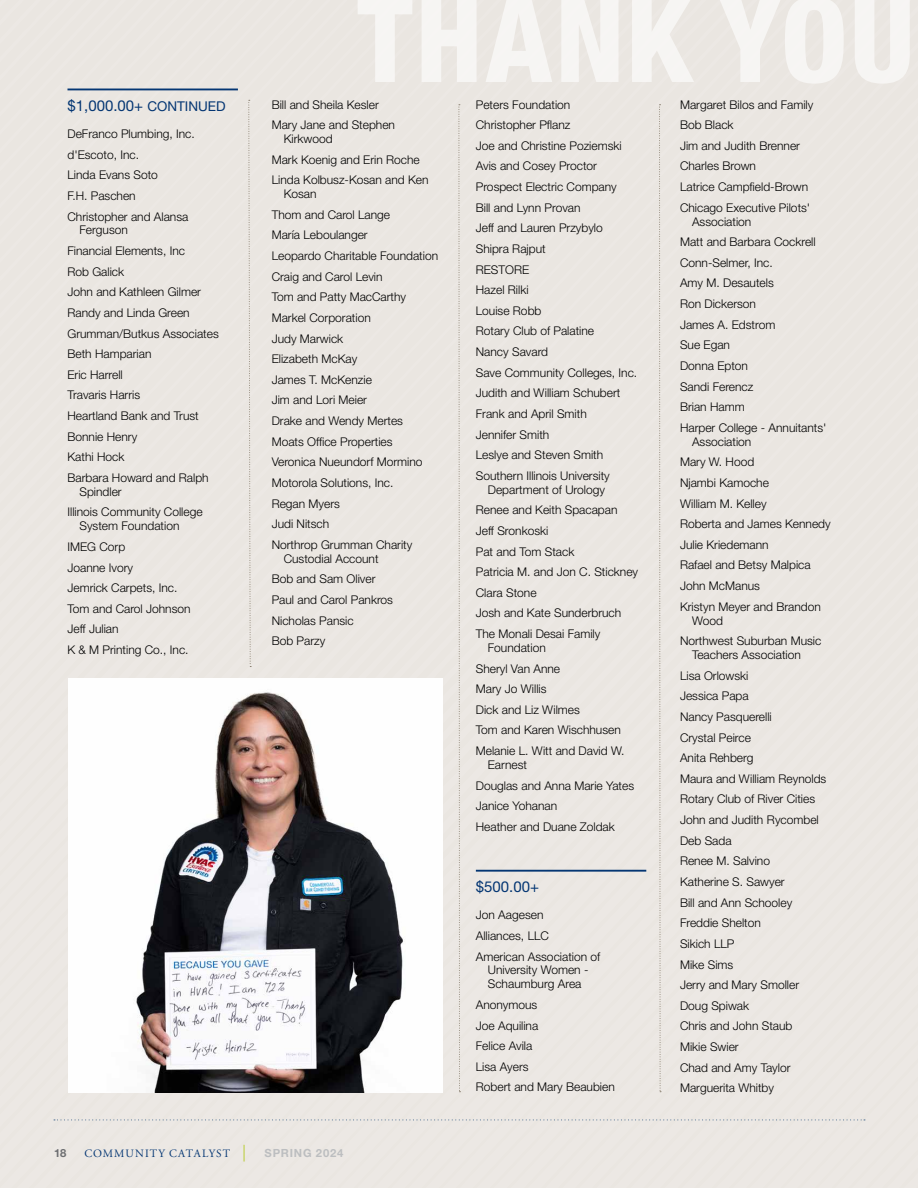
<style>
.page{position:relative;width:918px;height:1188px;background:#eae6e1}
.page>*{position:absolute;margin:0;border:0;box-sizing:border-box;transform-origin:0 0}
.t1{font:15px "Helvetica Neue LT Std";color:#043673}
.t2{font:300 12px/20.7px "Helvetica Neue LT Std";color:#000}
.t3{font:11.25px "Adobe Garamond Pro";letter-spacing:.095em;color:#043673}
.t4{font:700 11.25px "Helvetica Neue LT Std";letter-spacing:.075em;color:#bcbec0}
.t5{font:700 11.25px "Helvetica Neue LT Std";color:#6d6e71}
.s1{font-size:13.5px}
</style>
<div class="page">
<svg style="left:248px;top:100px;width:3px;height:567px;background:#dfdbd5"></svg>
<svg style="left:458px;top:104px;width:2px;height:988px;background:#dad5cf"></svg>
<svg style="left:659px;top:104px;width:2px;height:988px;background:#dad5cf"></svg>
<img style="left:68px;top:678px;width:375px;height:414px">
<hr style="left:68px;top:89px;width:170px;height:1px;background:#043673">
<hr style="left:476px;top:870px;width:170px;height:2px;background:#043673">
<svg style="left:244px;top:1145px;width:1px;height:17px"></svg>
<svg style="left:54px;top:1119px;width:811px;height:1px"></svg>
<p class="t1" style="left:68px;top:96px;width:160px">$1,000.00+ <span class="s1">CONTINUED</span></p>
<p class="t2" style="left:68px;top:123px;width:129px">DeFranco Plumbing, Inc. d'Escoto, Inc.<br>Linda Evans Soto<br>F.H. Paschen<br>Christopher and Alansa</p>
<p class="t2" style="left:68px;top:220px;width:153px;text-indent:12px">Ferguson<br>Financial Elements, Inc<br>Rob Galick<br>John and Kathleen Gilmer<br>Randy and Linda Green<br>Grumman/Butkus Associates<br>Beth Hamparian<br>Eric Harrell<br>Travaris Harris<br>Heartland Bank and Trust<br>Bonnie Henry<br>Kathi Hock<br>Barbara Howard and Ralph</p>
<p class="t2" style="left:68px;top:481px;width:137px;text-indent:12px">Spindler<br>Illinois Community College</p>
<p class="t2" style="left:68px;top:515px;width:125px;text-indent:12px">System Foundation<br>IMEG Corp<br>Joanne Ivory<br>Jemrick Carpets, Inc.<br>Tom and Carol Johnson<br>Jeff Julian<br>K &amp; M Printing Co., Inc.</p>
<p class="t2" style="left:272px;top:94px;width:125px">Bill and Sheila Kesler<br>Mary Jane and Stephen</p>
<p class="t2" style="left:272px;top:128px;width:158px;text-indent:12px">Kirkwood<br>Mark Koenig and Erin Roche<br>Linda Kolbusz-Kosan and Ken</p>
<p class="t2" style="left:272px;top:183px;width:168px;text-indent:12px">Kosan<br>Thom and Carol Lange<br>María Leboulanger<br>Leopardo Charitable Foundation<br>Craig and Carol Levin<br>Tom and Patty MacCarthy<br>Markel Corporation<br>Judy Marwick<br>Elizabeth McKay<br>James T. McKenzie<br>Jim and Lori Meier<br>Drake and Wendy Mertes<br>Moats Office Properties<br>Veronica Nueundorf Mormino<br>Motorola Solutions, Inc.<br>Regan Myers<br>Judi Nitsch<br>Northrop Grumman Charity</p>
<p class="t2" style="left:272px;top:548px;width:123px;text-indent:12px">Custodial Account<br>Bob and Sam Oliver<br>Paul and Carol Pankros<br>Nicholas Pansic<br>Bob Parzy</p>
<p class="t5" style="left:54px;top:1146px;width:14px">18</p>
<p class="t3" style="left:84px;top:1147px;width:147px">COMMUNITY CATALYST</p>
<p class="t4" style="left:265px;top:1146px;width:81px">SPRING 2024</p>
<p class="t2" style="left:476px;top:94px;width:163px">Peters Foundation<br>Christopher Pflanz<br>Joe and Christine Poziemski<br>Avis and Cosey Proctor<br>Prospect Electric Company<br>Bill and Lynn Provan<br>Jeff and Lauren Przybylo<br>Shipra Rajput<br>RESTORE<br>Hazel Rilki<br>Louise Robb<br>Rotary Club of Palatine<br>Nancy Savard<br>Save Community Colleges, Inc.<br>Judith and William Schubert<br>Frank and April Smith<br>Jennifer Smith<br>Leslye and Steven Smith<br>Southern Illinois University</p>
<p class="t2" style="left:476px;top:479px;width:164px;text-indent:12px">Department of Urology<br>Renee and Keith Spacapan<br>Jeff Sronkoski<br>Pat and Tom Stack<br>Patricia M. and Jon C. Stickney<br>Clara Stone<br>Josh and Kate Sunderbruch<br>The Monali Desai Family</p>
<p class="t2" style="left:476px;top:637px;width:150px;text-indent:12px">Foundation<br>Sheryl Van Anne<br>Mary Jo Willis<br>Dick and Liz Wilmes<br>Tom and Karen Wischhusen<br>Melanie L. Witt and David W.</p>
<p class="t2" style="left:476px;top:754px;width:160px;text-indent:12px">Earnest<br>Douglas and Anna Marie Yates<br>Janice Yohanan<br>Heather and Duane Zoldak</p>
<p class="t1" style="left:476px;top:878px;width:65px">$500.00+</p>
<p class="t2" style="left:476px;top:904px;width:126px">Jon Aagesen<br>Alliances, LLC<br>American Association of</p>
<p class="t2" style="left:488px;top:963px;width:102px;line-height:13.8px">University Women -<br>Schaumburg Area</p>
<p class="t2" style="left:476px;top:994px;width:140px">Anonymous<br>Joe Aquilina<br>Felice Avila<br>Lisa Ayers<br>Robert and Mary Beaubien</p>
<p class="t2" style="left:680px;top:94px;width:135px">Margaret Bilos and Family<br>Bob Black<br>Jim and Judith Brenner<br>Charles Brown<br>Latrice Campfield-Brown<br>Chicago Executive Pilots'</p>
<p class="t2" style="left:680px;top:211px;width:148px;text-indent:12px">Association<br>Matt and Barbara Cockrell<br>Conn-Selmer, Inc.<br>Amy M. Desautels<br>Ron Dickerson<br>James A. Edstrom<br>Sue Egan<br>Donna Epton<br>Sandi Ferencz<br>Brian Hamm<br>Harper College - Annuitants'</p>
<p class="t2" style="left:680px;top:431px;width:152px;text-indent:12px">Association<br>Mary W. Hood<br>Njambi Kamoche<br>William M. Kelley<br>Roberta and James Kennedy<br>Julie Kriedemann<br>Rafael and Betsy Malpica<br>John McManus<br>Kristyn Meyer and Brandon</p>
<p class="t2" style="left:680px;top:610px;width:143px;text-indent:12px">Wood<br>Northwest Suburban Music</p>
<p class="t2" style="left:680px;top:644px;width:148px;text-indent:12px">Teachers Association<br>Lisa Orlowski<br>Jessica Papa<br>Nancy Pasquerelli<br>Crystal Peirce<br>Anita Rehberg<br>Maura and William Reynolds<br>Rotary Club of River Cities<br>John and Judith Rycombel<br>Deb Sada<br>Renee M. Salvino<br>Katherine S. Sawyer<br>Bill and Ann Schooley<br>Freddie Shelton<br>Sikich LLP<br>Mike Sims<br>Jerry and Mary Smoller<br>Doug Spiwak<br>Chris and John Staub<br>Mikie Swier<br>Chad and Amy Taylor<br>Marguerita Whitby</p>
</div>
